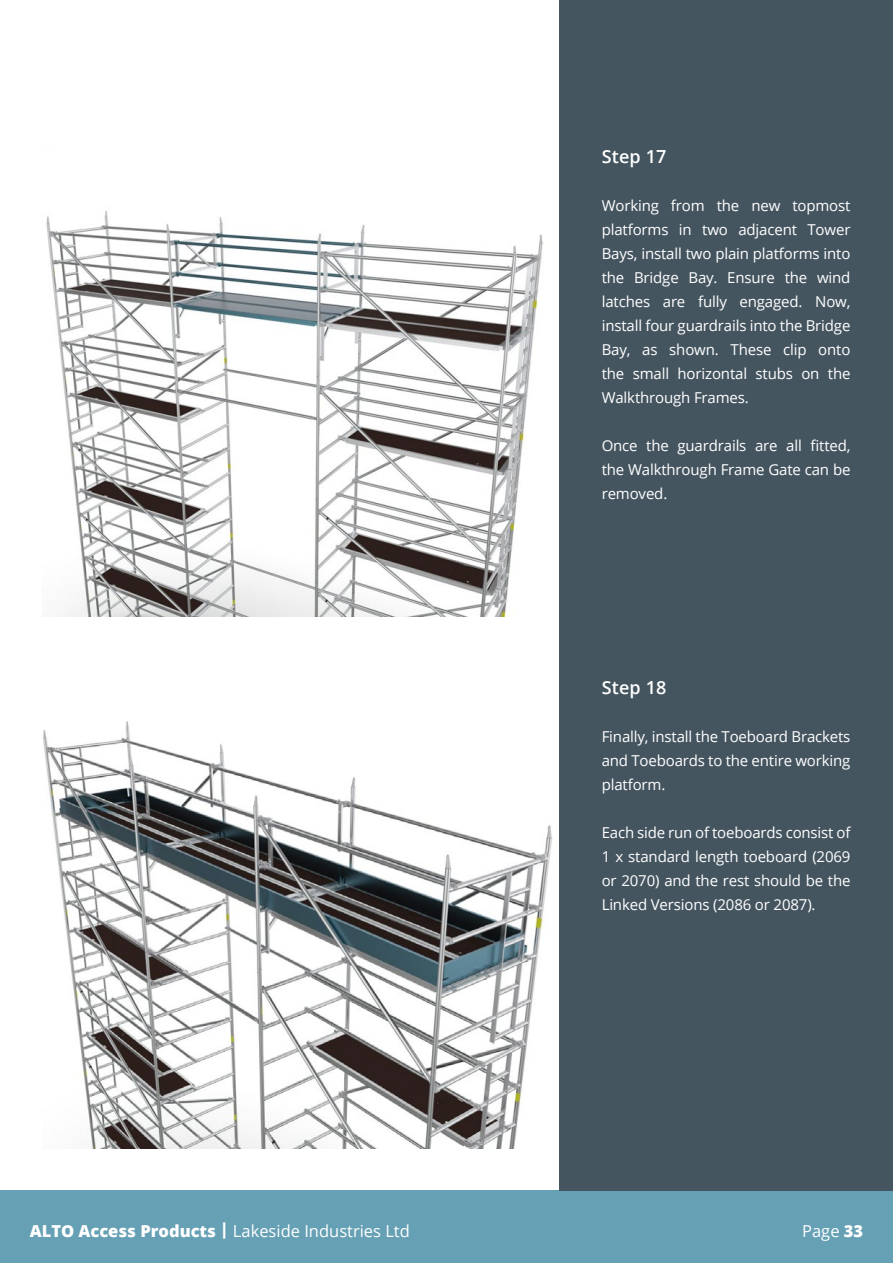
<style>
.page{position:relative;width:893px;height:1263px;background:#fff}
.page>*{position:absolute;margin:0;border:0;box-sizing:border-box;transform-origin:0 0}
.t1{font:600 18px "Open Sans";letter-spacing:.01em;color:#fff}
.t2{font:16.5px "Open Sans";color:#fff}
.t3{font:15px/24px "Open Sans";letter-spacing:-.01em;color:#fff;text-align:justify}
.s1{font-weight:800}
</style>
<div class="page">
<div style="left:0;top:1191px;width:893px;height:72px;background:#65a0b4"></div>
<img style="left:46px;top:211px;width:497px;height:405px">
<img style="left:43px;top:721px;width:509px;height:427px">
<div style="left:559px;top:0;width:334px;height:1191px;background:#455560"></div>
<p class="t1" style="left:602px;top:144px;width:66px">Step 17</p>
<p class="t3" style="left:602px;top:193px;width:250px">Working from the new topmost platforms in two adjacent Tower Bays, install two plain platforms into the Bridge Bay. Ensure the wind latches are fully engaged. Now, install four guardrails into the Bridge Bay, as shown. These clip onto the small horizontal stubs on the Walkthrough Frames.</p>
<p class="t3" style="left:602px;top:433px;width:250px">Once the guardrails are all fitted, the Walkthrough Frame Gate can be removed.</p>
<p class="t1" style="left:602px;top:675px;width:66px">Step 18</p>
<p class="t3" style="left:602px;top:724px;width:250px">Finally, install the Toeboard Brackets and Toeboards to the entire working platform.</p>
<p class="t3" style="left:602px;top:820px;width:250px">Each side run of toeboards consist of 1 x standard length toeboard (2069 or 2070) and the rest should be the Linked Versions (2086 or 2087).</p>
<p class="t2" style="left:30px;top:1219px;width:382px"><span class="s1">ALTO Access Products |</span> Lakeside Industries Ltd</p>
<p class="t2" style="left:802px;top:1219px;width:63px">Page <span class="s1">33</span></p>
</div>
